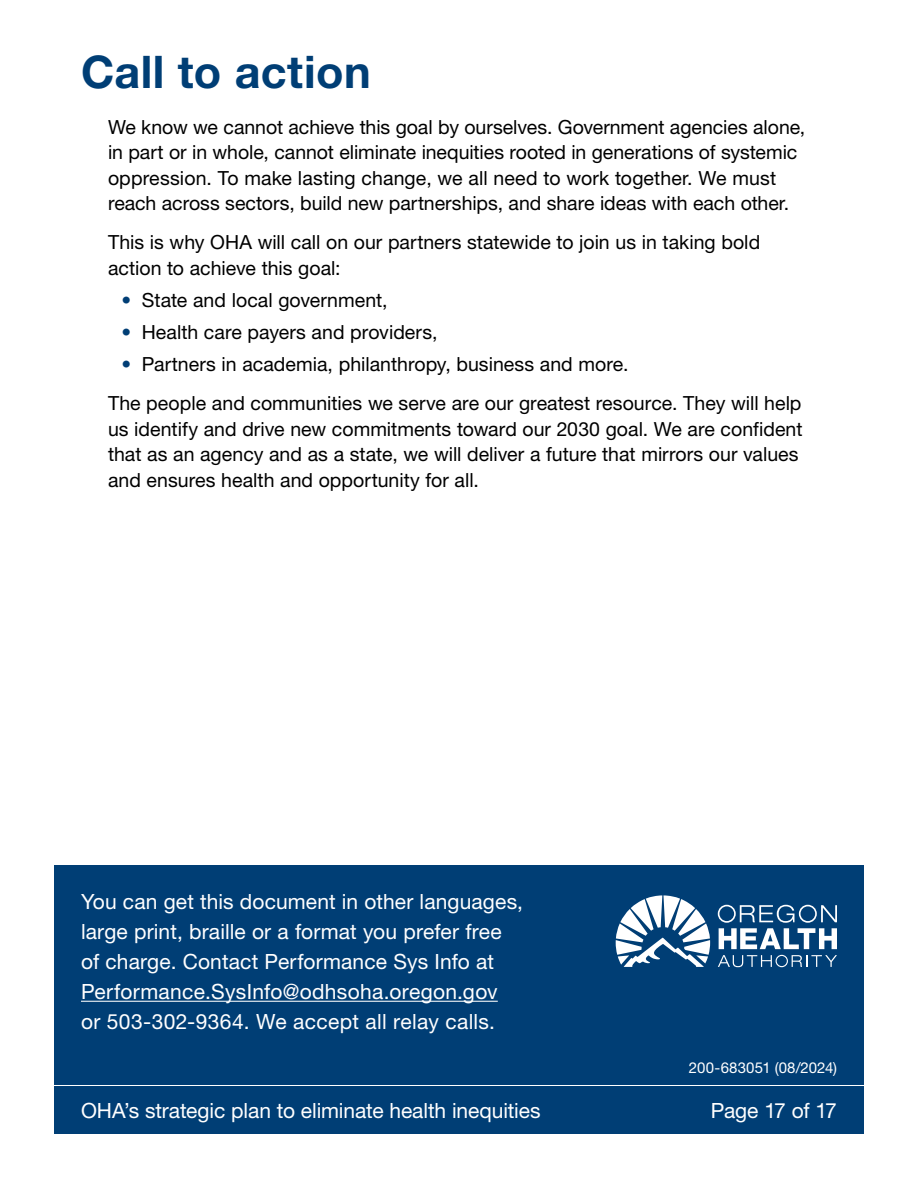
<style>
.page{position:relative;width:918px;height:1188px;background:#fff}
.page>*{position:absolute;margin:0;border:0;box-sizing:border-box;transform-origin:0 0}
.t1{font:700 45px "Helvetica Neue LT Std";letter-spacing:.01em;color:#003e75}
.body{font:21px/30px "Helvetica Neue LT Std";letter-spacing:.005em;color:#fff}
.body-2{font:21px "Helvetica Neue LT Std";letter-spacing:-.015em;color:#fff}
.body-3{font:19.5px/25.5px "Helvetica Neue LT Std";color:#000}
.t2{font:15px "Helvetica Neue LT Std";letter-spacing:.01em;color:#fff}
.s1{color:#003e75}
</style>
<div class="page">
<div style="left:54px;top:1086px;width:810px;height:48px;background:#003e75"></div>
<div style="left:54px;top:866px;width:810px;height:219px;background:#003e75"></div>
<hr style="left:81px;top:1001px;width:417px;height:1px;background:#fff">
<svg style="left:616px;top:895px;width:94px;height:72px"></svg>
<svg style="left:718px;top:905px;width:119px;height:44px"></svg>
<svg style="left:718px;top:955px;width:119px;height:12px"></svg>
<h2 class="t1" style="left:81px;top:44px;width:291px">Call to action</h2>
<h2 class="body-3" style="left:108px;top:114px;width:699px">We know we cannot achieve this goal by ourselves. Government agencies alone, in part or in whole, cannot eliminate inequities rooted in generations of systemic oppression. To make lasting change, we all need to work together. We must reach across sectors, build new partnerships, and share ideas with each other.</h2>
<h2 class="body-3" style="left:108px;top:229px;width:654px">This is why OHA will call on our partners statewide to join us in taking bold action to achieve this goal:</h2>
<p class="body-3" style="left:122px;top:287px;width:268px"><span class="s1">•</span> State and local government,</p>
<p class="body-3" style="left:122px;top:319px;width:318px"><span class="s1">•</span> Health care payers and providers,</p>
<p class="body-3" style="left:122px;top:351px;width:509px"><span class="s1">•</span> Partners in academia, philanthropy, business and more.</p>
<h2 class="body-3" style="left:108px;top:390px;width:696px">The people and communities we serve are our greatest resource. They will help us identify and drive new commitments toward our 2030 goal. We are confident that as an agency and as a state, we will deliver a future that mirrors our values and ensures health and opportunity for all.</h2>
<h2 class="body" style="left:81px;top:886px;width:444px">You can get this document in other languages, large print, braille or a format you prefer free of charge. Contact Performance Sys Info at Performance.SysInfo@odhsoha.oregon.gov<br>or 503-302-9364. We accept all relay calls.</h2>
<p class="t2" style="left:689px;top:1058px;width:150px">200-683051 (08/2024)</p>
<p class="body" style="left:81px;top:1095px;width:461px">OHA’s strategic plan to eliminate health inequities</p>
<p class="body-2" style="left:711px;top:1098px;width:128px">Page 17 of 17</p>
</div>
